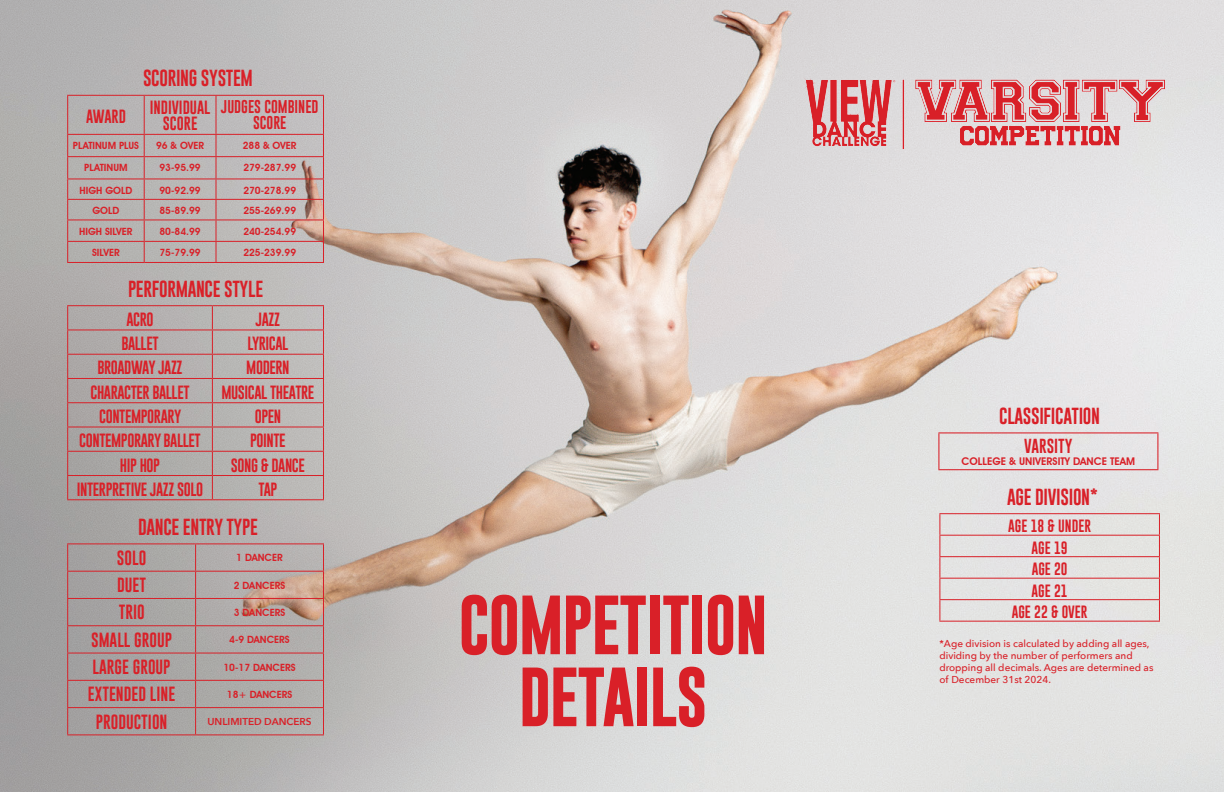
<style>
.page{position:relative;width:1224px;height:792px;background:#fff}
.page>*{position:absolute;margin:0;border:0;box-sizing:border-box;transform-origin:0 0}
.t1{font:700 60px "Gobold";letter-spacing:-.025em;color:#d92028}
.t2{font:17px "Gobold Uplow";letter-spacing:-.02em;color:#d92028}
.t3{font:15px "Gobold Uplow";color:#d92028}
.t4{font:14.8px "Gobold Uplow";color:#d92028}
.t5{font:14px "Gobold Uplow";letter-spacing:-.03em;color:#d92028}
.t6{font:14px/16.8px "Gobold Uplow";color:#d92028;text-align:center}
.t7{font:13.5px "Gobold Uplow";color:#d92028}
.t8{font:13px "Gobold Uplow";color:#d92028}
.t9{font:600 10.6px "Avant Garde IT Cby BT";color:#d92028}
.t10{font:600 10px "Avant Garde IT Cby BT";color:#d92028}
.t11{font:500 10px/12px "Avenir Next";color:#d92028}
.t12{font:600 10px "Avenir Next";color:#d92028}
</style>
<div class="page">
<img style="left:0;top:0;width:1224px;height:792px">
<hr style="left:216px;top:96px;width:1px;height:38px;background:#d92028">
<svg style="left:216px;top:135px;width:1px;height:127px"></svg>
<hr style="left:144px;top:95px;width:72px;height:1px;background:#d92028">
<hr style="left:216px;top:95px;width:108px;height:1px;background:#d92028">
<hr style="left:323px;top:96px;width:1px;height:38px;background:#d92028">
<hr style="left:67px;top:134px;width:77px;height:1px;background:#d92028">
<hr style="left:144px;top:134px;width:72px;height:1px;background:#d92028">
<hr style="left:216px;top:134px;width:108px;height:1px;background:#d92028">
<hr style="left:67px;top:156px;width:77px;height:1px;background:#d92028">
<hr style="left:144px;top:156px;width:72px;height:1px;background:#d92028">
<hr style="left:216px;top:156px;width:108px;height:1px;background:#d92028">
<hr style="left:67px;top:178px;width:77px;height:1px;background:#d92028">
<hr style="left:144px;top:178px;width:72px;height:1px;background:#d92028">
<hr style="left:216px;top:178px;width:108px;height:1px;background:#d92028">
<hr style="left:67px;top:199px;width:77px;height:1px;background:#d92028">
<hr style="left:144px;top:199px;width:72px;height:1px;background:#d92028">
<hr style="left:216px;top:199px;width:108px;height:1px;background:#d92028">
<hr style="left:67px;top:219px;width:77px;height:1px;background:#d92028">
<hr style="left:144px;top:219px;width:72px;height:1px;background:#d92028">
<hr style="left:216px;top:219px;width:108px;height:1px;background:#d92028">
<hr style="left:67px;top:241px;width:77px;height:1px;background:#d92028">
<hr style="left:144px;top:241px;width:72px;height:1px;background:#d92028">
<hr style="left:216px;top:241px;width:108px;height:1px;background:#d92028">
<svg style="left:323px;top:135px;width:1px;height:127px"></svg>
<hr style="left:144px;top:262px;width:72px;height:1px;background:#d92028">
<hr style="left:216px;top:262px;width:108px;height:1px;background:#d92028">
<hr style="left:67px;top:95px;width:77px;height:1px;background:#d92028">
<hr style="left:67px;top:96px;width:1px;height:38px;background:#d92028">
<hr style="left:144px;top:96px;width:1px;height:38px;background:#d92028">
<svg style="left:67px;top:135px;width:1px;height:127px"></svg>
<svg style="left:144px;top:135px;width:1px;height:127px"></svg>
<hr style="left:67px;top:262px;width:77px;height:1px;background:#d92028">
<hr style="left:938px;top:432px;width:220px;height:1px;background:#d92028">
<hr style="left:938px;top:433px;width:1px;height:36px;background:#d92028">
<hr style="left:1157px;top:433px;width:1px;height:36px;background:#d92028">
<hr style="left:938px;top:469px;width:220px;height:1px;background:#d92028">
<hr style="left:67px;top:329px;width:145px;height:1px;background:#d92028">
<hr style="left:212px;top:329px;width:112px;height:1px;background:#d92028">
<hr style="left:67px;top:354px;width:145px;height:1px;background:#d92028">
<hr style="left:212px;top:354px;width:112px;height:1px;background:#d92028">
<hr style="left:67px;top:378px;width:145px;height:1px;background:#d92028">
<hr style="left:212px;top:378px;width:112px;height:1px;background:#d92028">
<hr style="left:67px;top:402px;width:145px;height:1px;background:#d92028">
<hr style="left:212px;top:402px;width:112px;height:1px;background:#d92028">
<hr style="left:67px;top:426px;width:145px;height:1px;background:#d92028">
<hr style="left:212px;top:426px;width:112px;height:1px;background:#d92028">
<hr style="left:67px;top:451px;width:145px;height:1px;background:#d92028">
<hr style="left:212px;top:451px;width:112px;height:1px;background:#d92028">
<hr style="left:67px;top:475px;width:145px;height:1px;background:#d92028">
<hr style="left:212px;top:475px;width:112px;height:1px;background:#d92028">
<hr style="left:212px;top:305px;width:112px;height:1px;background:#d92028">
<svg style="left:323px;top:306px;width:1px;height:193px"></svg>
<hr style="left:212px;top:499px;width:112px;height:1px;background:#d92028">
<hr style="left:67px;top:305px;width:145px;height:1px;background:#d92028">
<svg style="left:67px;top:306px;width:1px;height:193px"></svg>
<svg style="left:212px;top:306px;width:1px;height:193px"></svg>
<hr style="left:67px;top:499px;width:145px;height:1px;background:#d92028">
<hr style="left:939px;top:513px;width:221px;height:1px;background:#d92028">
<hr style="left:939px;top:535px;width:221px;height:1px;background:#d92028">
<hr style="left:939px;top:556px;width:221px;height:1px;background:#d92028">
<hr style="left:939px;top:578px;width:221px;height:1px;background:#d92028">
<hr style="left:939px;top:599px;width:221px;height:1px;background:#d92028">
<svg style="left:939px;top:514px;width:1px;height:107px"></svg>
<hr style="left:939px;top:621px;width:221px;height:1px;background:#d92028">
<svg style="left:1159px;top:514px;width:1px;height:107px"></svg>
<hr style="left:67px;top:571px;width:129px;height:1px;background:#d92028">
<hr style="left:196px;top:571px;width:128px;height:1px;background:#d92028">
<hr style="left:67px;top:598px;width:129px;height:1px;background:#d92028">
<hr style="left:196px;top:598px;width:128px;height:1px;background:#d92028">
<hr style="left:67px;top:625px;width:129px;height:1px;background:#d92028">
<hr style="left:196px;top:625px;width:128px;height:1px;background:#d92028">
<hr style="left:67px;top:653px;width:129px;height:1px;background:#d92028">
<hr style="left:196px;top:653px;width:128px;height:1px;background:#d92028">
<hr style="left:67px;top:680px;width:129px;height:1px;background:#d92028">
<hr style="left:196px;top:680px;width:128px;height:1px;background:#d92028">
<hr style="left:67px;top:707px;width:129px;height:1px;background:#d92028">
<hr style="left:196px;top:707px;width:128px;height:1px;background:#d92028">
<hr style="left:196px;top:543px;width:128px;height:1px;background:#d92028">
<svg style="left:323px;top:544px;width:1px;height:190px"></svg>
<hr style="left:196px;top:734px;width:128px;height:1px;background:#d92028">
<hr style="left:67px;top:543px;width:129px;height:1px;background:#d92028">
<svg style="left:67px;top:544px;width:1px;height:190px"></svg>
<svg style="left:195px;top:544px;width:1px;height:190px"></svg>
<hr style="left:67px;top:734px;width:129px;height:1px;background:#d92028">
<img style="left:792px;top:47px;width:384px;height:135px">
<p class="t2" style="left:143px;top:64px;width:111px">SCORING SYSTEM</p>
<p class="t5" style="left:86px;top:105px;width:41px">AWARD</p>
<p class="t6" style="left:150px;top:98px;width:62px">INDIVIDUAL<br>SCORE</p>
<p class="t7" style="left:221px;top:96px;width:99px">JUDGES COMBINED</p>
<p class="t7" style="left:253px;top:112px;width:35px">SCORE</p>
<p class="t10" style="left:73px;top:139px;width:68px">PLATINUM PLUS</p>
<p class="t10" style="left:156px;top:139px;width:50px">96 &amp; OVER</p>
<p class="t10" style="left:243px;top:139px;width:55px">288 &amp; OVER</p>
<p class="t10" style="left:84px;top:162px;width:45px">PLATINUM</p>
<p class="t10" style="left:160px;top:162px;width:43px">93-95.99</p>
<p class="t10" style="left:243px;top:162px;width:54px">279-287.99</p>
<p class="t10" style="left:80px;top:184px;width:54px">HIGH GOLD</p>
<p class="t10" style="left:160px;top:184px;width:43px">90-92.99</p>
<p class="t10" style="left:243px;top:184px;width:54px">270-278.99</p>
<p class="t10" style="left:92px;top:204px;width:28px">GOLD</p>
<p class="t10" style="left:160px;top:204px;width:43px">85-89.99</p>
<p class="t10" style="left:243px;top:204px;width:54px">255-269.99</p>
<p class="t10" style="left:79px;top:225px;width:55px">HIGH SILVER</p>
<p class="t10" style="left:160px;top:225px;width:43px">80-84.99</p>
<p class="t10" style="left:243px;top:225px;width:54px">240-254.99</p>
<p class="t10" style="left:92px;top:246px;width:29px">SILVER</p>
<p class="t10" style="left:160px;top:246px;width:43px">75-79.99</p>
<p class="t10" style="left:243px;top:246px;width:54px">225-239.99</p>
<p class="t2" style="left:128px;top:276px;width:137px">PERFORMANCE STYLE</p>
<p class="t5" style="left:126px;top:308px;width:29px">ACRO</p>
<p class="t5" style="left:256px;top:308px;width:26px">JAZZ</p>
<p class="t5" style="left:121px;top:332px;width:39px">BALLET</p>
<p class="t5" style="left:247px;top:332px;width:43px">LYRICAL</p>
<p class="t5" style="left:97px;top:357px;width:87px">BROADWAY JAZZ</p>
<p class="t5" style="left:246px;top:357px;width:45px">MODERN</p>
<p class="t5" style="left:90px;top:381px;width:101px">CHARACTER BALLET</p>
<p class="t5" style="left:221px;top:381px;width:94px">MUSICAL THEATRE</p>
<p class="t5" style="left:99px;top:405px;width:84px">CONTEMPORARY</p>
<p class="t5" style="left:255px;top:405px;width:28px">OPEN</p>
<p class="t5" style="left:79px;top:429px;width:123px">CONTEMPORARY BALLET</p>
<p class="t5" style="left:250px;top:429px;width:37px">POINTE</p>
<p class="t5" style="left:120px;top:454px;width:42px">HIP HOP</p>
<p class="t5" style="left:231px;top:454px;width:76px">SONG &amp; DANCE</p>
<p class="t5" style="left:77px;top:478px;width:128px">INTERPRETIVE JAZZ SOLO</p>
<p class="t5" style="left:258px;top:478px;width:21px">TAP</p>
<p class="t2" style="left:138px;top:513px;width:121px">DANCE ENTRY TYPE</p>
<p class="t3" style="left:117px;top:546px;width:31px">SOLO</p>
<p class="t10" style="left:236px;top:552px;width:48px">1 DANCER</p>
<p class="t3" style="left:117px;top:573px;width:31px">DUET</p>
<p class="t10" style="left:234px;top:579px;width:53px">2 DANCERS</p>
<p class="t3" style="left:119px;top:600px;width:27px">TRIO</p>
<p class="t10" style="left:234px;top:607px;width:53px">3 DANCERS</p>
<p class="t3" style="left:91px;top:628px;width:82px">SMALL GROUP</p>
<p class="t10" style="left:229px;top:634px;width:62px">4-9 DANCERS</p>
<p class="t3" style="left:93px;top:655px;width:79px">LARGE GROUP</p>
<p class="t10" style="left:224px;top:661px;width:74px">10-17 DANCERS</p>
<p class="t3" style="left:88px;top:682px;width:89px">EXTENDED LINE</p>
<p class="t10" style="left:227px;top:688px;width:67px">18+ DANCERS</p>
<p class="t3" style="left:96px;top:710px;width:73px">PRODUCTION</p>
<p class="t12" style="left:207px;top:713px;width:106px">UNLIMITED DANCERS</p>
<p class="t1" style="left:458px;top:586px;width:311px">COMPETITION</p>
<p class="t1" style="left:519px;top:658px;width:190px">DETAILS</p>
<p class="t2" style="left:999px;top:402px;width:102px">CLASSIFICATION</p>
<p class="t4" style="left:1024px;top:434px;width:50px">VARSITY</p>
<p class="t9" style="left:962px;top:455px;width:175px">COLLEGE &amp; UNIVERSITY DANCE TEAM</p>
<p class="t2" style="left:1007px;top:484px;width:92px">AGE DIVISION*</p>
<p class="t8" style="left:1008px;top:516px;width:84px">AGE 18 &amp; UNDER</p>
<p class="t8" style="left:1032px;top:537px;width:38px">AGE 19</p>
<p class="t8" style="left:1032px;top:559px;width:37px">AGE 20</p>
<p class="t8" style="left:1032px;top:580px;width:38px">AGE 21</p>
<p class="t8" style="left:1012px;top:602px;width:77px">AGE 22 &amp; OVER</p>
<p class="t11" style="left:939px;top:638px;width:216px">*Age division is calculated by adding all ages, dividing by the number of performers and dropping all decimals. Ages are determined as of December 31st 2024.</p>
</div>
